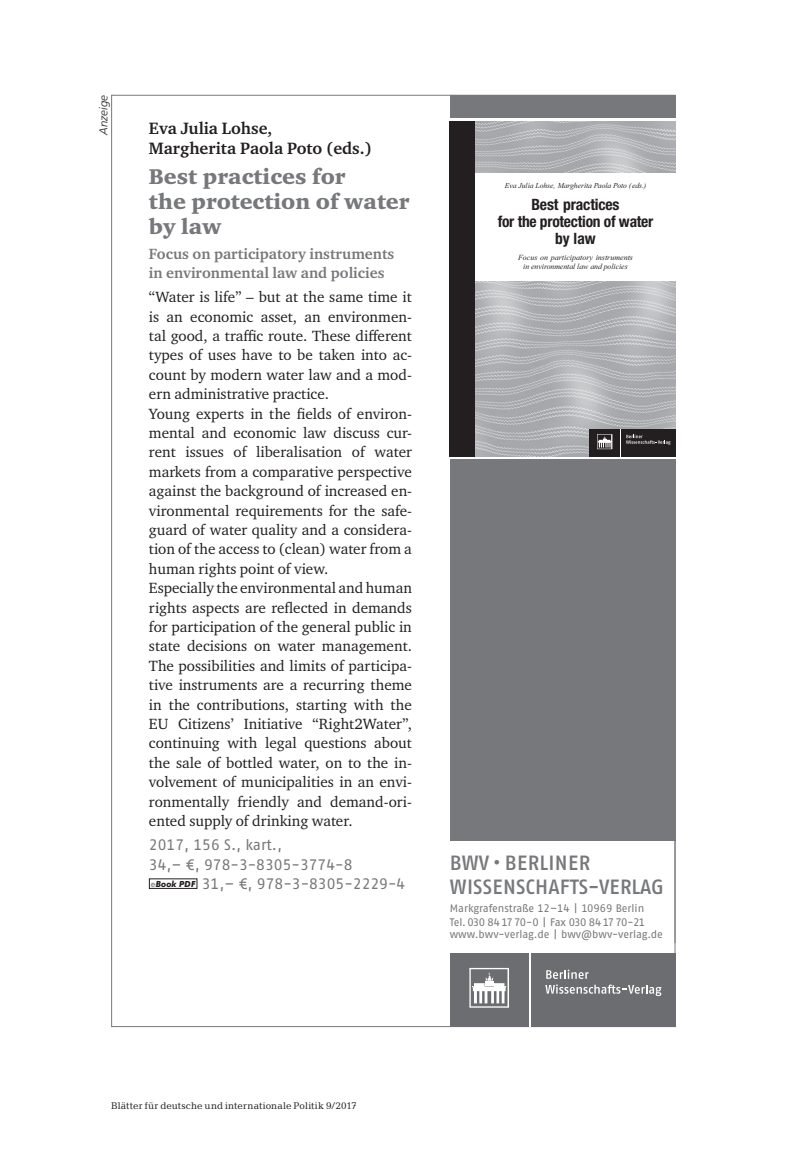
<style>
.page{position:relative;width:808px;height:1165px;background:#fff}
.page>*{position:absolute;margin:0;border:0;box-sizing:border-box;transform-origin:0 0}
.t1{font:900 21.88px/25.4px "Charter ITC Pro";color:#77787b}
.t2{font:500 20.65px/23.3px "Fago Pro";letter-spacing:.01em;color:#77787b}
.t3{font:700 16.8px/20.3px "Charter ITC Pro";color:#231f20}
.t4{font:700 condensed 15.58px/16.6px "Helvetica Neue";letter-spacing:-.015em;color:#231f20;text-align:center}
.t5{font:15.22px/19.4px "Charter ITC Pro";color:#231f20}
.t6{font:15.22px/19.4px "Fago Pro";color:#77787b}
.t7{font:700 15.22px/19.4px "Charter ITC Pro";color:#77787b}
.t8{font:italic 300 11.38px "Frutiger LT Std";color:#231f20}
.t9{font:10.85px/13.1px "Fago Pro";letter-spacing:-.005em;color:#77787b}
.t10{font:9.8px "Candida Std";letter-spacing:.01em;color:#231f20}
.t11{font:italic 7.88px/9.5px "Times New Roman";letter-spacing:.005em;color:#231f20;text-align:center}
.t12{font:italic 7.52px "Times New Roman";color:#231f20}
.s1{font-family:"Futura BT";font-weight:700;font-style:italic;font-size:8.4px;color:#939598}
.s2{font-family:"Futura BT";font-weight:700;font-style:italic;font-size:8.4px;color:#231f20}
</style>
<div class="page">
<div style="left:450px;top:95px;width:225px;height:746px;background:#77787b"></div>
<div style="left:450px;top:954px;width:79px;height:73px;background:#6c6d70"></div>
<div style="left:531px;top:954px;width:144px;height:73px;background:#6c6d70"></div>
<svg style="left:469px;top:968px;width:40px;height:40px"></svg>
<svg style="left:545px;top:969px;width:116px;height:27px"></svg>
<div style="left:149px;top:878px;width:48px;height:11px;border:1px solid #231f20"></div>
<hr style="left:674px;top:101px;width:1px;height:842px;background:#77787b">
<img style="left:475px;top:281px;width:200px;height:176px">
<img style="left:475px;top:121px;width:200px;height:52px">
<div style="left:450px;top:173px;width:225px;height:108px;background:#fff"></div>
<div style="left:620px;top:429px;width:55px;height:28px;background:#231f20"></div>
<div style="left:589px;top:429px;width:31px;height:28px;background:#231f20"></div>
<svg style="left:597px;top:434px;width:15px;height:15px"></svg>
<svg style="left:620px;top:429px;width:50px;height:28px"></svg>
<div style="left:450px;top:121px;width:25px;height:336px;background:#231f20"></div>
<p class="t8" style="left:97px;top:135px;width:41px;rotate:-90deg">Anzeige</p>
<p class="t3" style="left:149px;top:118px;width:224px">Eva Julia Lohse,<br>Margherita Paola Poto (eds.)</p>
<h1 class="t1" style="left:149px;top:164px;width:262px">Best practices for<br>the protection of water by law</h1>
<p class="t7" style="left:149px;top:244px;width:247px">Focus on participatory instruments in environmental law and policies</p>
<p class="t5" style="left:149px;top:287px;width:265px">“Water is life” – but at the same time it is an economic asset, an environmen&shy;tal good, a traffic route. These different types of uses have to be taken into ac&shy;count by modern water law and a mod&shy;ern administrative practice.<br>Young experts in the fields of environ&shy;mental and economic law discuss cur&shy;rent issues of liberalisation of water markets from a comparative perspective against the background of increased en&shy;vironmental requirements for the safe&shy;guard of water quality and a considera&shy;tion of the access to (clean) water from a human rights point of view.<br>Especially the environmental and human rights aspects are reflected in demands for participation of the general public in state decisions on water management.<br>The possibilities and limits of participa&shy;tive instruments are a recurring theme in the contributions, starting with the EU Citizens’ Initiative “ Right2Water”, continuing with legal questions about the sale of bottled water, on to the in&shy;volvement of municipalities in an envi&shy;ronmentally friendly and demand-ori&shy;ented supply of drinking water.</p>
<p class="t6" style="left:149px;top:835px;width:258px">2017, 156 S., kart.,<br>34,– €, 978-3-8305-3774-8<br><span class="s1">e</span><span class="s2">Book PDF</span> 31,– €, 978-3-8305-2229-4</p>
<p class="t12" style="left:505px;top:181px;width:143px">Eva Julia Lohse, Margherita Paola Poto (eds.)</p>
<p class="t4" style="left:497px;top:196px;width:157px">Best practices<br>for the protection of water by law</p>
<p class="t11" style="left:518px;top:252px;width:116px">Focus on participatory instruments in environmental law and policies</p>
<h2 class="t2" style="left:450px;top:851px;width:215px">BWV • BERLINER<br>WISSENSCHAFTS-VERLAG</h2>
<p class="t9" style="left:450px;top:902px;width:215px">Markgrafenstraße 12–14 | 10969 Berlin<br>Tel. 030 84 17 70-0 | Fax 030 84 17 70-21 www.bwv-verlag.de | bwv@bwv-verlag.de</p>
<p class="t10" style="left:111px;top:1100px;width:247px">Blätter für deutsche und internationale Politik 9/2017</p>
</div>
